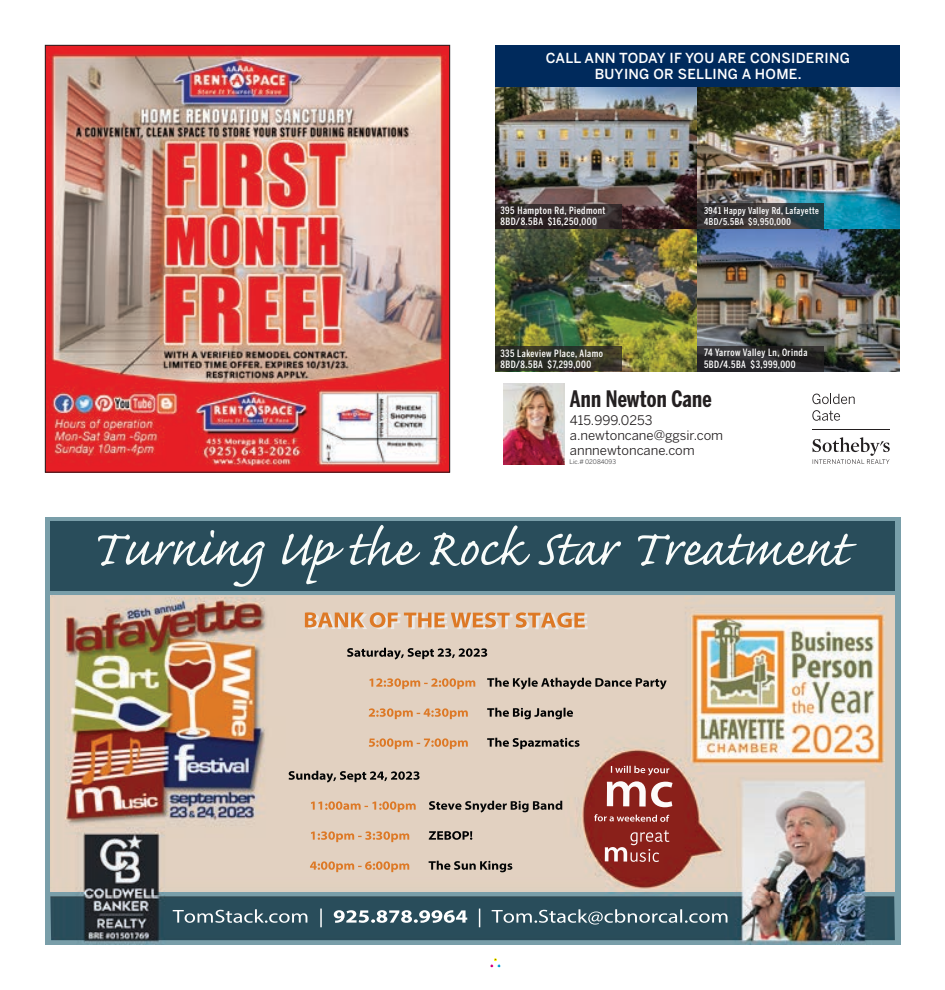
<style>
.page{position:relative;width:945px;height:990px;background:#fff}
.page>*{position:absolute;margin:0;border:0;box-sizing:border-box;transform-origin:0 0}
.t1{font:700 22.5px "Benton Sans Compressed";letter-spacing:.01em;color:#231f20}
.t2{font:500 13.75px/16.5px "Benton Sans";letter-spacing:.02em;color:#fff;text-align:center}
.t3{font:13.12px/15px "Benton Sans";color:#231f20}
.t4{font:500 10px/11.2px "Benton Sans Compressed";letter-spacing:.05em;color:#fff}
.t5{font:500 9.38px/11.2px "Benton Sans Compressed";letter-spacing:.05em;color:#fff}
.t6{font:6.25px "Benton Sans";color:#414143}
</style>
<div class="page">
<div style="left:490px;top:958px;width:11px;height:10px;border:1px solid #fff"></div>
<img style="left:47px;top:47px;width:401px;height:423px">
<img style="left:504px;top:383px;width:61px;height:81px">
<hr style="left:812px;top:430px;width:78px;height:1px;background:#231f20">
<svg style="left:812px;top:437px;width:78px;height:27px"></svg>
<svg style="left:812px;top:394px;width:43px;height:10px"></svg>
<svg style="left:812px;top:410px;width:28px;height:11px"></svg>
<img style="left:495px;top:86px;width:405px;height:285px">
<svg style="left:495px;top:204px;width:126px;height:25px;background:#312929"></svg>
<div style="left:495px;top:45px;width:405px;height:41px;background:#002a5c"></div>
<svg style="left:698px;top:204px;width:126px;height:25px;background:#363a3c"></svg>
<svg style="left:698px;top:346px;width:126px;height:25px;background:#29282a"></svg>
<svg style="left:495px;top:346px;width:126px;height:25px;background:#313225"></svg>
<img style="left:45px;top:518px;width:855px;height:427px">
<img style="left:50px;top:595px;width:845px;height:297px">
<img style="left:50px;top:521px;width:845px;height:70px">
<img style="left:50px;top:896px;width:845px;height:44px">
<h2 class="t2" style="left:546px;top:50px;width:306px">CALL ANN TODAY IF YOU ARE CONSIDERING<br>BUYING OR SELLING A HOME.</h2>
<p class="t4" style="left:500px;top:205px;width:107px">395 Hampton Rd, Piedmont<br>8BD/8.5BA $16,250,000</p>
<p class="t4" style="left:500px;top:347px;width:104px">335 Lakeview Place, Alamo<br>8BD/8.5BA $7,299,000</p>
<p class="t5" style="left:704px;top:205px;width:116px">3941 Happy Valley Rd, Lafayette<br>4BD/5.5BA $9,950,000</p>
<p class="t4" style="left:704px;top:346px;width:105px;line-height:12px">74 Yarrow Valley Ln, Orinda<br>5BD/4.5BA $3,999,000</p>
<h1 class="t1" style="left:570px;top:385px;width:143px">Ann Newton Cane</h1>
<h3 class="t3" style="left:570px;top:413px;width:155px">415.999.0253 a.newtoncane@ggsir.com annnewtoncane.com</h3>
<p class="t6" style="left:570px;top:458px;width:48px">Lic.# 02084093</p>
</div>
